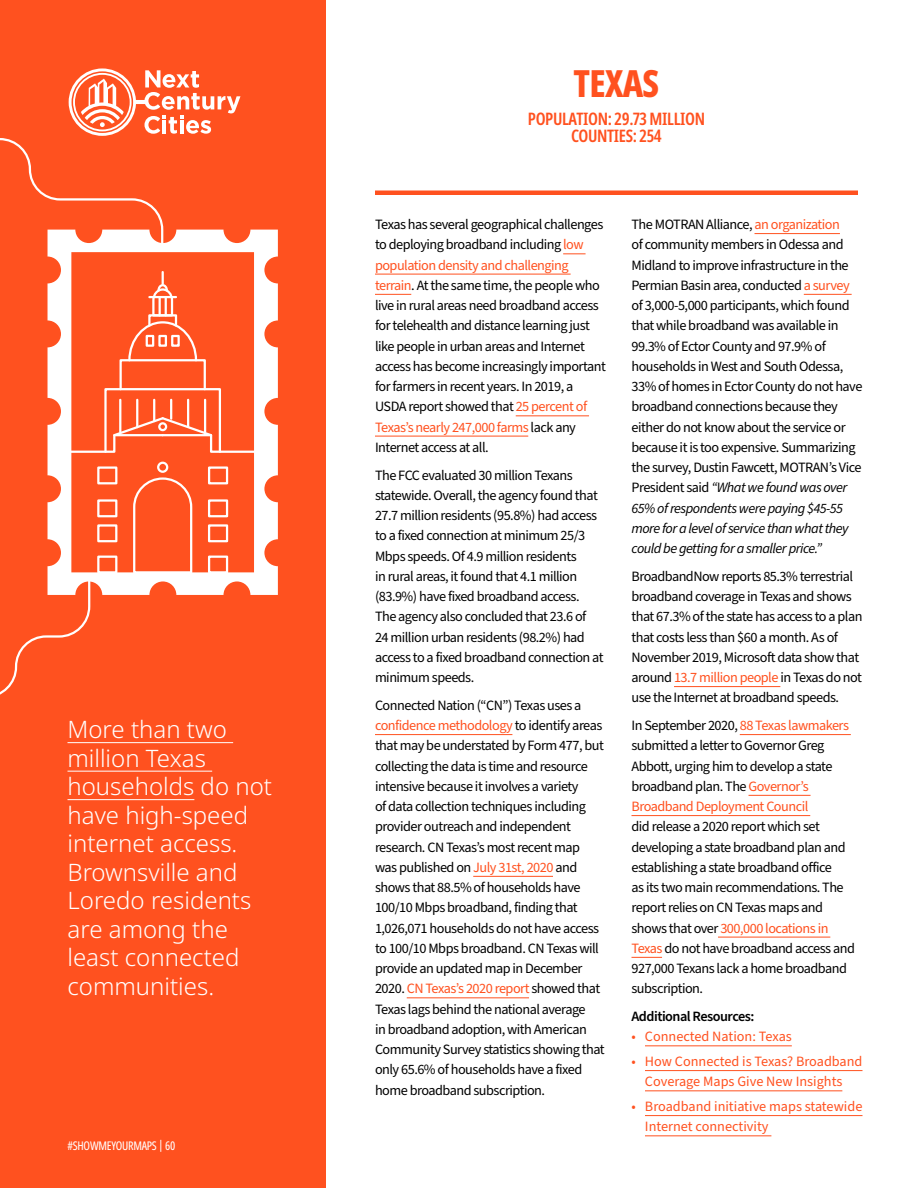
<style>
.page{position:relative;width:918px;height:1188px;background:#fff}
.page>*{position:absolute;margin:0;border:0;box-sizing:border-box;transform-origin:0 0}
.t1{font:800 extra-condensed 37.5px "Noto Sans";letter-spacing:-.02em;color:#ff511f}
.t2{font:300 24px/28.5px "Noto Sans";color:#fff}
.t3{font:600 extra-condensed 17.25px/17.2px "Noto Sans";letter-spacing:-.02em;color:#ff511f;text-align:center}
.t4{font:14.25px/20.2px "Source Sans Pro";letter-spacing:-.035em;color:#000}
.t5{font:14.25px/20.2px "Source Sans Pro";color:#ff511f;text-align:center}
.t6{font:600 14.25px "Source Sans Pro";letter-spacing:-.035em;color:#000}
.t7{font:extra-condensed 12px "Noto Sans";letter-spacing:-.02em;color:#fff}
.s1{color:#ff511f}
.s2{font-style:italic}
</style>
<div class="page">
<div style="left:0;top:0;width:325px;height:1188px;background:#ff511f"></div>
<div style="left:375px;top:190px;width:483px;height:5px;background:#ff511f"></div>
<svg style="left:0;top:572px;width:91px;height:123px"></svg>
<svg style="left:0;top:68px;width:240px;height:180px"></svg>
<svg style="left:48px;top:230px;width:230px;height:365px"></svg>
<hr style="left:68px;top:742px;width:165px;height:1px;background:#fff">
<hr style="left:68px;top:771px;width:144px;height:1px;background:#fff">
<hr style="left:68px;top:799px;width:126px;height:1px;background:#fff">
<svg style="left:563px;top:254px;width:23px;height:1px"></svg>
<hr style="left:375px;top:274px;width:196px;height:1px;background:#ff511f">
<hr style="left:375px;top:294px;width:36px;height:1px;background:#ff511f">
<hr style="left:516px;top:416px;width:73px;height:1px;background:#ff511f">
<hr style="left:375px;top:436px;width:153px;height:1px;background:#ff511f">
<hr style="left:375px;top:734px;width:137px;height:1px;background:#ff511f">
<hr style="left:473px;top:876px;width:80px;height:1px;background:#ff511f">
<hr style="left:407px;top:998px;width:122px;height:1px;background:#ff511f">
<hr style="left:755px;top:233px;width:85px;height:1px;background:#ff511f">
<hr style="left:804px;top:294px;width:48px;height:1px;background:#ff511f">
<hr style="left:674px;top:686px;width:106px;height:1px;background:#ff511f">
<hr style="left:740px;top:734px;width:111px;height:1px;background:#ff511f">
<hr style="left:749px;top:795px;width:62px;height:1px;background:#ff511f">
<hr style="left:632px;top:815px;width:178px;height:1px;background:#ff511f">
<hr style="left:718px;top:937px;width:112px;height:1px;background:#ff511f">
<hr style="left:632px;top:957px;width:30px;height:1px;background:#ff511f">
<hr style="left:645px;top:1046px;width:147px;height:1px;background:#ff511f">
<hr style="left:645px;top:1070px;width:217px;height:1px;background:#ff511f">
<hr style="left:645px;top:1091px;width:197px;height:1px;background:#ff511f">
<hr style="left:645px;top:1115px;width:217px;height:1px;background:#ff511f">
<hr style="left:645px;top:1136px;width:126px;height:1px;background:#ff511f">
<h2 class="t2" style="left:68px;top:716px;width:206px">More than two million Texas households do not have high-speed internet access.<br>Brownsville and<br>Loredo residents are among the least connected communities.</h2>
<p class="t7" style="left:68px;top:1137px;width:109px">#SHOWMEYOURMAPS | 60</p>
<h1 class="t1" style="left:574px;top:56px;width:87px">TEXAS</h1>
<p class="t3" style="left:528px;top:110px;width:179px">POPULATION: 29.73 MILLION<br>COUNTIES: 254</p>
<p class="t4" style="left:375px;top:215px;width:232px">Texas has several geographical challenges to deploying broadband including <span class="s1">low population density and challenging terrain</span>. At the same time, the people who live in rural areas need broadband access for telehealth and distance learning just like people in urban areas and Internet access has become increasingly important for farmers in recent years. In 2019, a USDA report showed that <span class="s1">25 percent of Texas’s nearly 247,000 farms</span> lack any Internet access at all.</p>
<p class="t4" style="left:375px;top:465px;width:230px">The FCC evaluated 30 million Texans statewide. Overall, the agency found that 27.7 million residents (95.8%) had access to a fixed connection at minimum 25/3<br>Mbps speeds. Of 4.9 million residents<br>in rural areas, it found that 4.1 million (83.9%) have fixed broadband access.<br>The agency also concluded that 23.6 of 24 million urban residents (98.2%) had access to a fixed broadband connection at minimum speeds.</p>
<p class="t4" style="left:375px;top:695px;width:231px">Connected Nation (“CN”) Texas uses a <span class="s1">confidence methodology</span> to identify areas that may be understated by Form 477, but collecting the data is time and resource intensive because it involves a variety<br>of data collection techniques including provider outreach and independent research. CN Texas’s most recent map was published on <span class="s1">July 31st, 2020</span> and shows that 88.5% of households have 100/10 Mbps broadband, finding that 1,026,071 households do not have access to 100/10 Mbps broadband. CN Texas will provide an updated map in December 2020. <span class="s1">CN Texas’s 2020 report</span> showed that Texas lags behind the national average<br>in broadband adoption, with American Community Survey statistics showing that only 65.6% of households have a fixed home broadband subscription.</p>
<p class="t4" style="left:632px;top:215px;width:232px">The MOTRAN Alliance, <span class="s1">an organization<br></span>of community members in Odessa and Midland to improve infrastructure in the Permian Basin area, conducted <span class="s1">a survey </span>of 3,000-5,000 participants, which found that while broadband was available in 99.3% of Ector County and 97.9% of households in West and South Odessa, 33% of homes in Ector County do not have broadband connections because they either do not know about the service or because it is too expensive. Summarizing the survey, Dustin Fawcett, MOTRAN’s Vice President said <span class="s2">“What we found was over 65% of respondents were paying $45-55 more for a level of service than what they could be getting for a smaller price.”</span></p>
<p class="t4" style="left:632px;top:566px;width:233px">BroadbandNow reports 85.3% terrestrial broadband coverage in Texas and shows that 67.3% of the state has access to a plan that costs less than $60 a month. As of November 2019, Microsoft data show that around <span class="s1">13.7 million people</span> in Texas do not use the Internet at broadband speeds.</p>
<p class="t4" style="left:632px;top:716px;width:219px">In September 2020, <span class="s1">88 Texas lawmakers </span>submitted a letter to Governor Greg Abbott, urging him to develop a state broadband plan. The <span class="s1">Governor’s Broadband Deployment Council</span></p>
<p class="t4" style="left:632px;top:817px;width:225px">did release a 2020 report which set developing a state broadband plan and establishing a state broadband office<br>as its two main recommendations. The report relies on CN Texas maps and shows that over <span class="s1">300,000 locations in Texas</span> do not have broadband access and 927,000 Texans lack a home broadband subscription.</p>
<p class="t6" style="left:632px;top:1007px;width:124px">Additional Resources:</p>
<p class="t5" style="left:632px;top:1027px;width:162px">• Connected Nation: Texas</p>
<p class="t5" style="left:632px;top:1052px;width:232px">• How Connected is Texas? Broadband<br>Coverage Maps Give New Insights</p>
<p class="t5" style="left:645px;top:1097px;width:219px;text-align:left;text-indent:-13px">• Broadband initiative maps statewide<br>Internet connectivity</p>
</div>
